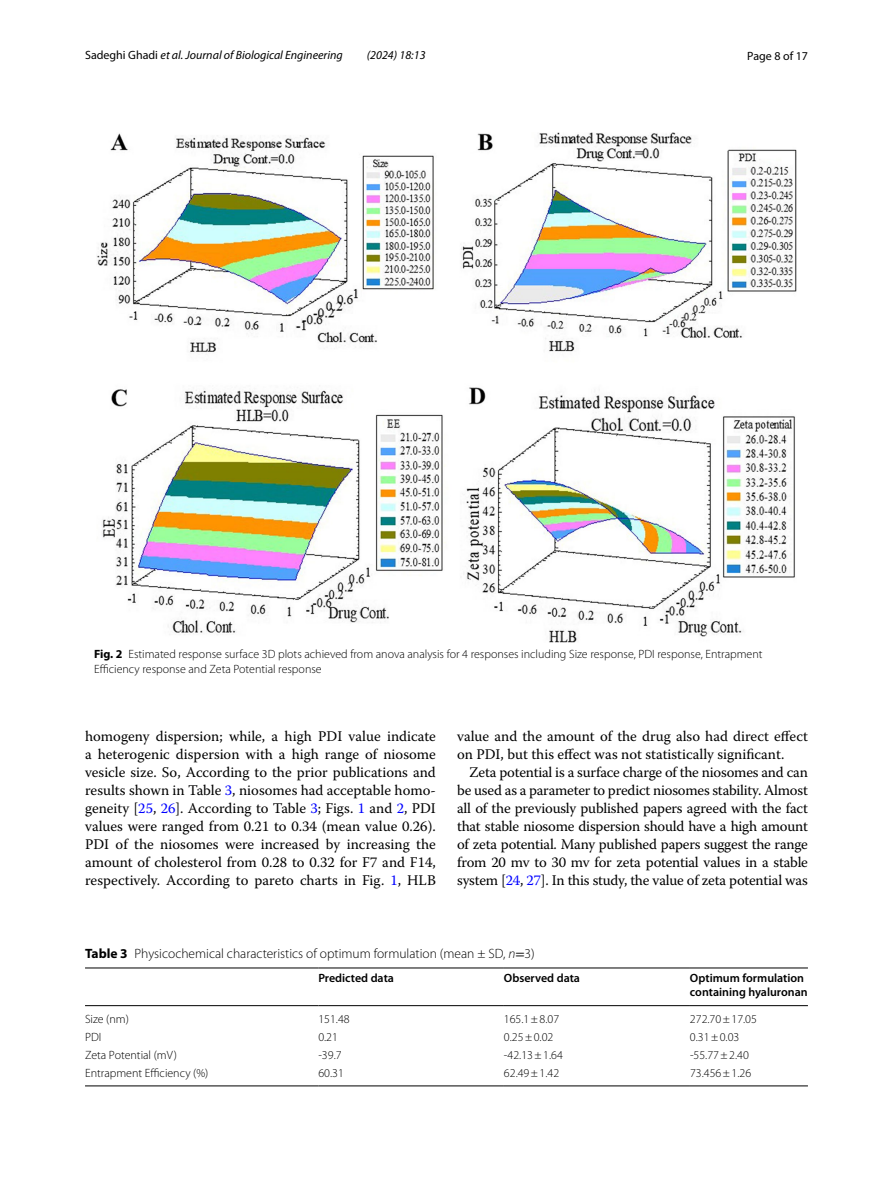
<style>
.page{position:relative;width:893px;height:1187px;background:#fff}
.page>*{position:absolute;margin:0;border:0;box-sizing:border-box;transform-origin:0 0}
.t1{font:14.7px/18px "Warnock Pro";color:#000;text-align:justify}
.t2{font:300 13.5px "Myriad Pro";color:#000}
.t3{font:300 12px/15px "Myriad Pro";color:#000}
.t4{font:600 12px/13.5px "Myriad Pro";color:#000}
.t5{font:italic 12px "Myriad Pro";color:#000}
.t6{font:12px "Myriad Pro";color:#000}
.s1{font-style:normal}
.s2{font-weight:700}
.s3{color:#00f}
.s4{font-style:italic}
.s5{font-family:"STIX";font-weight:400}
</style>
<div class="page">
<hr style="left:85px;top:967px;width:233px;height:1px;background:#000">
<hr style="left:85px;top:1005px;width:233px;height:1px;background:#000">
<hr style="left:318px;top:967px;width:186px;height:1px;background:#000">
<hr style="left:318px;top:1005px;width:186px;height:1px;background:#000">
<hr style="left:504px;top:967px;width:186px;height:1px;background:#000">
<hr style="left:504px;top:1005px;width:186px;height:1px;background:#000">
<hr style="left:690px;top:967px;width:118px;height:1px;background:#000">
<hr style="left:690px;top:1005px;width:118px;height:1px;background:#000">
<hr style="left:85px;top:1085px;width:233px;height:1px;background:#000">
<hr style="left:318px;top:1085px;width:186px;height:1px;background:#000">
<hr style="left:504px;top:1085px;width:186px;height:1px;background:#000">
<hr style="left:690px;top:1085px;width:118px;height:1px;background:#000">
<img style="left:97px;top:133px;width:700px;height:509px">
<p class="t5" style="left:85px;top:48px;width:259px"><span class="s1">Sadeghi Ghadi</span> et al. Journal of Biological Engineering</p>
<p class="t5" style="left:367px;top:48px;width:60px">(2024) 18:13</p>
<p class="t6" style="left:747px;top:48px;width:62px">Page 8 of 17</p>
<p class="t3" style="left:94px;top:646px;width:670px"><span class="s2">Fig. 2</span> Estimated response surface 3D plots achieved from anova analysis for 4 responses including Size response, PDI response, Entrapment<br>Efficiency response and Zeta Potential response</p>
<p class="t1" style="left:85px;top:726px;width:352px">homogeny dispersion; while, a high PDI value indicate a heterogenic dispersion with a high range of niosome vesicle size. So, According to the prior publications and results shown in Table <span class="s3">3</span>, niosomes had acceptable homo&shy;geneity [<span class="s3">25</span>, <span class="s3">26</span>]. According to Table <span class="s3">3</span>; Figs. <span class="s3">1</span> and <span class="s3">2</span>, PDI values were ranged from 0.21 to 0.34 (mean value 0.26).<br>PDI of the niosomes were increased by increasing the amount of cholesterol from 0.28 to 0.32 for F7 and F14, respectively. According to pareto charts in Fig. <span class="s3">1</span>, HLB</p>
<p class="t1" style="left:457px;top:726px;width:352px">value and the amount of the drug also had direct effect on PDI, but this effect was not statistically significant.</p>
<p class="t1" style="left:457px;top:762px;width:352px;text-indent:12px">Zeta potential is a surface charge of the niosomes and can be used as a parameter to predict niosomes stability. Almost all of the previously published papers agreed with the fact that stable niosome dispersion should have a high amount of zeta potential. Many published papers suggest the range from 20 mv to 30 mv for zeta potential values in a stable system [<span class="s3">24</span>, <span class="s3">27</span>]. In this study, the value of zeta potential was</p>
<p class="t2" style="left:85px;top:946px;width:451px"><span class="s2">Table 3</span> Physicochemical characteristics of optimum formulation (mean ± SD, <span class="s4">n</span><span class="s5">=</span>3)</p>
<p class="t4" style="left:318px;top:971px;width:77px">Predicted data</p>
<p class="t4" style="left:504px;top:971px;width:78px">Observed data</p>
<p class="t4" style="left:690px;top:971px;width:119px">Optimum formulation containing hyaluronan</p>
<p class="t3" style="left:85px;top:1011px;width:45px">Size (nm)</p>
<p class="t3" style="left:318px;top:1011px;width:33px">151.48</p>
<p class="t3" style="left:504px;top:1011px;width:57px">165.1±8.07</p>
<p class="t3" style="left:690px;top:1011px;width:69px">272.70±17.05</p>
<p class="t3" style="left:85px;top:1029px;width:18px">PDI</p>
<p class="t3" style="left:318px;top:1029px;width:21px">0.21</p>
<p class="t3" style="left:504px;top:1029px;width:51px">0.25±0.02</p>
<p class="t3" style="left:690px;top:1029px;width:51px">0.31±0.03</p>
<p class="t3" style="left:85px;top:1047px;width:93px">Zeta Potential (mV)</p>
<p class="t3" style="left:318px;top:1047px;width:25px">-39.7</p>
<p class="t3" style="left:504px;top:1047px;width:60px">-42.13±1.64</p>
<p class="t3" style="left:690px;top:1047px;width:60px">-55.77±2.40</p>
<p class="t3" style="left:85px;top:1065px;width:125px">Entrapment Efficiency (%)</p>
<p class="t3" style="left:318px;top:1065px;width:27px">60.31</p>
<p class="t3" style="left:504px;top:1065px;width:57px">62.49±1.42</p>
<p class="t3" style="left:690px;top:1065px;width:63px">73.456±1.26</p>
</div>
